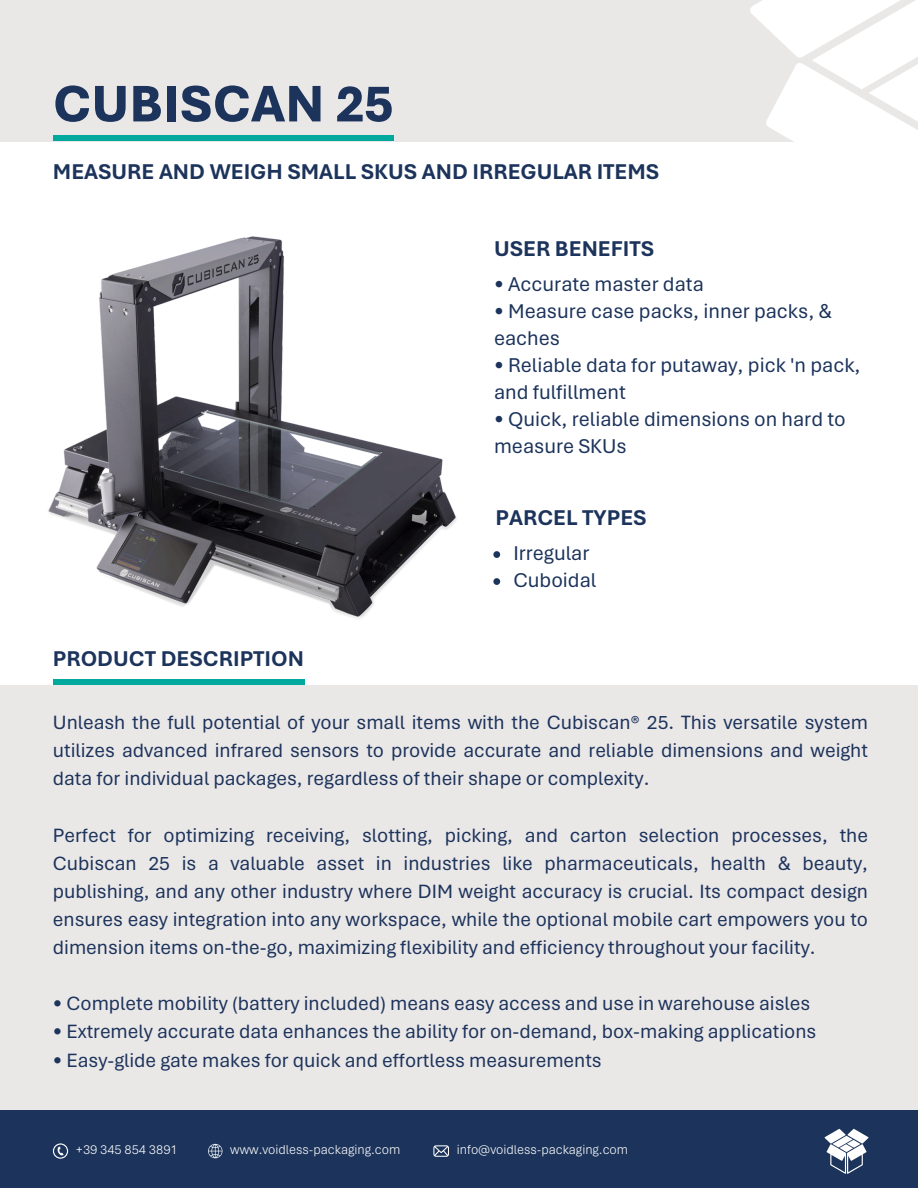
<style>
.page{position:relative;width:918px;height:1188px;background:#fff}
.page>*{position:absolute;margin:0;border:0;box-sizing:border-box;transform-origin:0 0}
.t1{font:800 54px "Aptos";color:#1c335b}
.t2{font:700 22.5px "Aptos";color:#1c335b}
.t3{font:21px/27px "Aptos";color:#1c335b}
.t4{font:20.25px/28.2px "Aptos";color:#1c335b;text-align:justify}
.t5{font:300 13.5px "Aptos";color:#fff}
</style>
<div class="page">
<div style="left:0;top:0;width:918px;height:141px;background:#eae7e7"></div>
<div style="left:0;top:685px;width:918px;height:426px;background:#eae7e7"></div>
<div style="left:0;top:1111px;width:918px;height:77px;background:#1c335b"></div>
<div style="left:53px;top:135px;width:340px;height:6px;background:#01a89d"></div>
<div style="left:53px;top:679px;width:252px;height:6px;background:#01a89d"></div>
<svg style="left:750px;top:0;width:168px;height:142px"></svg>
<svg style="left:825px;top:1129px;width:44px;height:45px"></svg>
<svg style="left:208px;top:1144px;width:14px;height:14px"></svg>
<svg style="left:433px;top:1145px;width:16px;height:12px"></svg>
<img style="left:48px;top:236px;width:409px;height:383px">
<svg style="left:493px;top:551px;width:7px;height:7px"></svg>
<svg style="left:493px;top:578px;width:7px;height:7px"></svg>
<svg style="left:53px;top:1143px;width:15px;height:16px"></svg>
<p class="t1" style="left:53px;top:71px;width:342px">CUBISCAN 25</p>
<h3 class="t2" style="left:53px;top:158px;width:608px">MEASURE AND WEIGH SMALL SKUS AND IRREGULAR ITEMS</h3>
<h2 class="t2" style="left:494px;top:235px;width:162px">USER BENEFITS</h2>
<p class="t3" style="left:494px;top:271px;width:211px">• Accurate master data</p>
<p class="t3" style="left:494px;top:298px;width:340px">• Measure case packs, inner packs, &amp; eaches</p>
<p class="t3" style="left:494px;top:352px;width:368px">• Reliable data for putaway, pick 'n pack, and fulfillment</p>
<p class="t3" style="left:494px;top:406px;width:353px">• Quick, reliable dimensions on hard to measure SKUs</p>
<p class="t2" style="left:496px;top:504px;width:153px">PARCEL TYPES</p>
<h2 class="t2" style="left:53px;top:645px;width:253px">PRODUCT DESCRIPTION</h2>
<h2 class="t3" style="left:513px;top:540px;width:78px">Irregular</h2>
<h4 class="t3" style="left:513px;top:567px;width:84px">Cuboidal</h4>
<h4 class="t4" style="left:53px;top:708px;width:817px">Unleash the full potential of your small items with the Cubiscan® 25. This versatile system utilizes advanced infrared sensors to provide accurate and reliable dimensions and weight data for individual packages, regardless of their shape or complexity.</h4>
<h4 class="t4" style="left:53px;top:821px;width:817px">Perfect for optimizing receiving, slotting, picking, and carton selection processes, the Cubiscan 25 is a valuable asset in industries like pharmaceuticals, health &amp; beauty, publishing, and any other industry where DIM weight accuracy is crucial. Its compact design ensures easy integration into any workspace, while the optional mobile cart empowers you to dimension items on-the-go, maximizing flexibility and efficiency throughout your facility.</h4>
<p class="t4" style="left:53px;top:990px;width:759px">• Complete mobility (battery included) means easy access and use in warehouse aisles</p>
<p class="t4" style="left:53px;top:1018px;width:765px">• Extremely accurate data enhances the ability for on-demand, box-making applications</p>
<p class="t4" style="left:53px;top:1046px;width:550px">• Easy-glide gate makes for quick and effortless measurements</p>
<p class="t5" style="left:76px;top:1142px;width:103px">+39 345 854 3891</p>
<h1 class="t5" style="left:230px;top:1142px;width:171px">www.voidless-packaging.com</h1>
<p class="t5" style="left:457px;top:1142px;width:173px">info@voidless-packaging.com</p>
</div>
